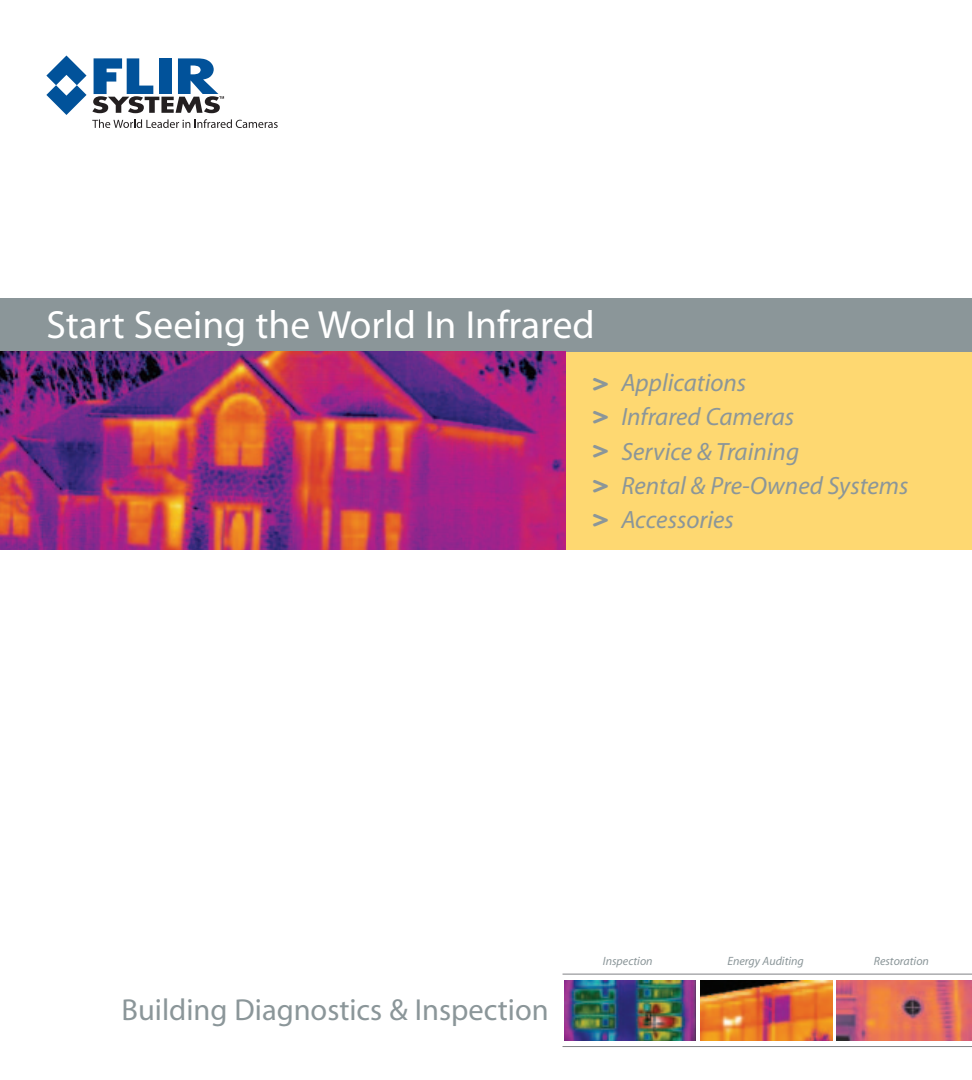
<style>
.page{position:relative;width:972px;height:1080px;background:#fff}
.page>*{position:absolute;margin:0;border:0;box-sizing:border-box;transform-origin:0 0}
.t1{font:39.45px "Myriad";color:#fff}
.t2{font:700 32.25px/66.8px "Cholla Sans";color:#8b9699}
.t3{font:30.45px "Myriad";color:#8b9699}
.t4{font:italic 25.05px/34px "Myriad";color:#8b9699}
.t5{font:italic 12px "Myriad";color:#8b9699}
</style>
<div class="page">
<svg style="left:46px;top:56px;width:232px;height:72px"></svg>
<div style="left:0;top:347px;width:972px;height:203px;background:#fed871"></div>
<div style="left:0;top:298px;width:972px;height:54px;background:#8b9699"></div>
<img style="left:837px;top:981px;width:135px;height:60px">
<hr style="left:563px;top:1046px;width:409px;height:1px;background:#808285">
<hr style="left:563px;top:974px;width:409px;height:1px;background:#808285">
<img style="left:564px;top:981px;width:132px;height:60px">
<img style="left:700px;top:981px;width:132px;height:60px">
<img style="left:0;top:352px;width:565px;height:197px">
<h1 class="t1" style="left:46px;top:309px;width:550px">Start Seeing the World In Infrared</h1>
<p class="t2" style="left:592px;top:349px;width:18px">&gt; &gt;</p>
<p class="t2" style="left:592px;top:468px;width:18px;line-height:33.2px">&gt; &gt;</p>
<p class="t2" style="left:592px;top:381px;width:18px">&gt;</p>
<p class="t4" style="left:621px;top:368px;width:289px">Applications<br>Infrared Cameras<br>Service &amp; Training<br>Rental &amp; Pre-Owned Systems<br>Accessories</p>
<p class="t3" style="left:122px;top:998px;width:429px">Building Diagnostics &amp; Inspection</p>
<p class="t5" style="left:603px;top:957px;width:51px">Inspection</p>
<p class="t5" style="left:727px;top:957px;width:78px">Energy Auditing</p>
<p class="t5" style="left:874px;top:957px;width:57px">Restoration</p>
</div>
